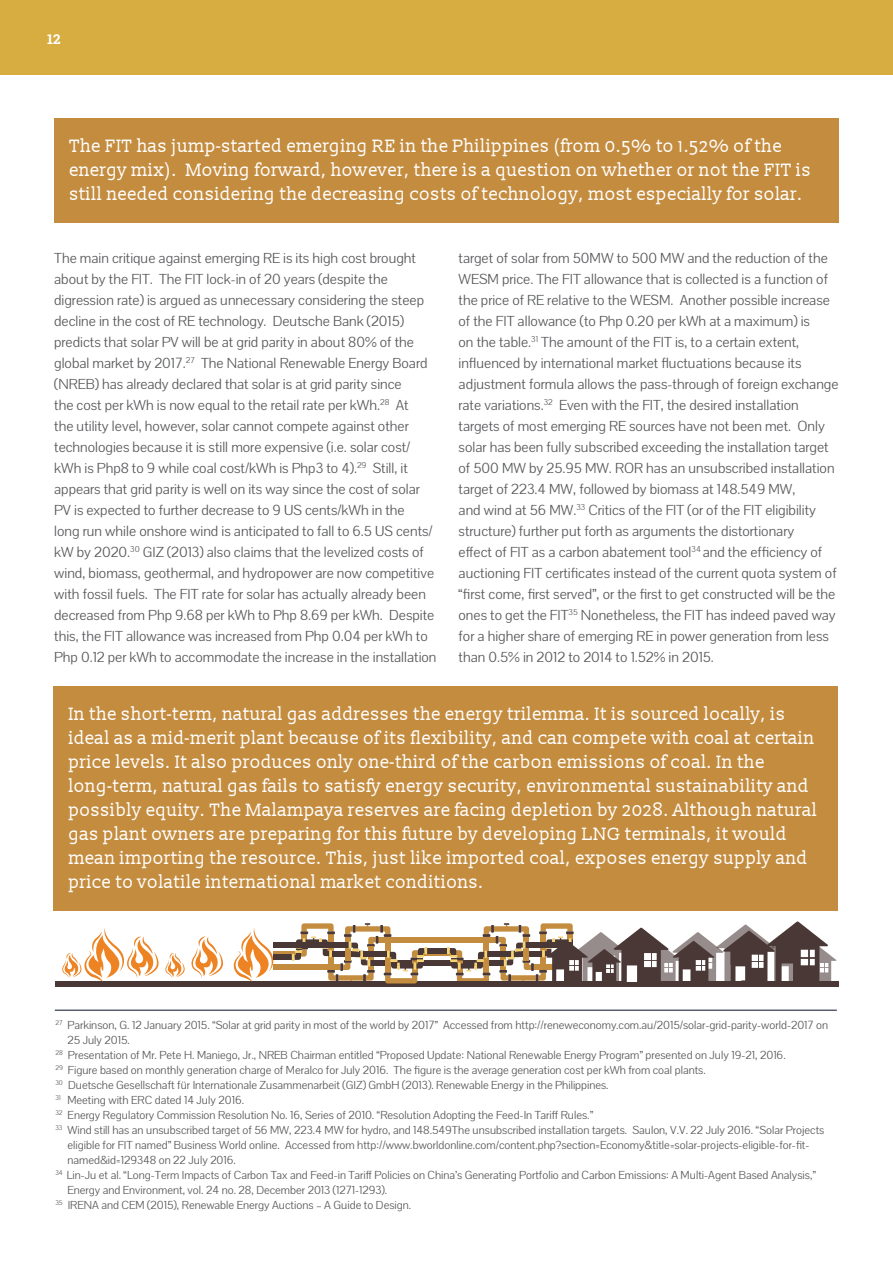
<style>
.page{position:relative;width:893px;height:1263px;background:#fff}
.page>*{position:absolute;margin:0;border:0;box-sizing:border-box;transform-origin:0 0}
.t1{font:18px/24px "Slabo 13 px";color:#fff}
.t2{font:15px/21px "Pavanam";color:#57585a}
.t3{font:700 13.5px "Roboto Slab";color:#fff}
.t4{font:12px/15px "Pavanam";color:#57585a}
</style>
<div class="page">
<div style="left:0;top:0;width:893px;height:75px;background:#d7ad41"></div>
<div style="left:429px;top:937px;width:67px;height:5px;background:#c48c3f"></div>
<div style="left:429px;top:960px;width:75px;height:5px;background:#4a3836"></div>
<div style="left:429px;top:950px;width:23px;height:5px;background:#4a3836"></div>
<div style="left:429px;top:948px;width:18px;height:5px;background:#4a3836"></div>
<hr style="left:55px;top:1009px;width:782px;height:2px;background:#2f3649">
<div style="left:53px;top:686px;width:785px;height:225px;background:#c48c3f"></div>
<svg style="left:273px;top:951px;width:19px;height:6px"></svg>
<div style="left:378px;top:937px;width:67px;height:5px;background:#c48c3f"></div>
<div style="left:55px;top:981px;width:784px;height:6px;background:#4a3836"></div>
<svg style="left:165px;top:953px;width:20px;height:25px"></svg>
<svg style="left:191px;top:936px;width:32px;height:42px"></svg>
<svg style="left:62px;top:928px;width:97px;height:53px"></svg>
<svg style="left:233px;top:928px;width:40px;height:53px"></svg>
<div style="left:370px;top:960px;width:75px;height:5px;background:#4a3836"></div>
<div style="left:274px;top:955px;width:18px;height:5px;background:#4a3836"></div>
<div style="left:422px;top:950px;width:23px;height:5px;background:#4a3836"></div>
<div style="left:274px;top:965px;width:66px;height:5px;background:#c48c3f"></div>
<div style="left:274px;top:942px;width:75px;height:6px;background:#4a3836"></div>
<div style="left:427px;top:948px;width:18px;height:5px;background:#4a3836"></div>
<svg style="left:292px;top:923px;width:135px;height:61px"></svg>
<svg style="left:447px;top:921px;width:390px;height:61px"></svg>
<div style="left:54px;top:118px;width:785px;height:105px;background:#c48c3f"></div>
<p class="t3" style="left:47px;top:30px;width:15px">12</p>
<p class="t1" style="left:69px;top:134px;width:744px">The FIT has jump-started emerging RE in the Philippines (from 0.5% to 1.52% of the energy mix). Moving forward, however, there is a question on whether or not the FIT is still needed considering the decreasing costs of technology, most especially for solar.</p>
<p class="t2" style="left:54px;top:248px;width:384px">The main critique against emerging RE is its high cost brought about by the FIT. The FIT lock-in of 20 years (despite the digression rate) is argued as unnecessary considering the steep decline in the cost of RE technology. Deutsche Bank (2015) predicts that solar PV will be at grid parity in about 80% of the global market by 2017.<sup>27</sup> The National Renewable Energy Board (NREB) has already declared that solar is at grid parity since<br>the cost per kWh is now equal to the retail rate per kWh.<sup>28</sup> At<br>the utility level, however, solar cannot compete against other technologies because it is still more expensive (i.e. solar cost/ kWh is Php8 to 9 while coal cost/kWh is Php3 to 4).<sup>29</sup> Still, it appears that grid parity is well on its way since the cost of solar PV is expected to further decrease to 9 US cents/kWh in the<br>long run while onshore wind is anticipated to fall to 6.5 US cents/ kW by 2020.<sup>30</sup> GIZ (2013) also claims that the levelized costs of wind, biomass, geothermal, and hydropower are now competitive with fossil fuels. The FIT rate for solar has actually already been decreased from Php 9.68 per kWh to Php 8.69 per kWh. Despite this, the FIT allowance was increased from Php 0.04 per kWh to Php 0.12 per kWh to accommodate the increase in the installation</p>
<p class="t2" style="left:459px;top:248px;width:381px">target of solar from 50MW to 500 MW and the reduction of the WESM price. The FIT allowance that is collected is a function of the price of RE relative to the WESM. Another possible increase of the FIT allowance (to Php 0.20 per kWh at a maximum) is<br>on the table.<sup>31</sup> The amount of the FIT is, to a certain extent, influenced by international market fluctuations because its adjustment formula allows the pass-through of foreign exchange rate variations.<sup>32</sup> Even with the FIT, the desired installation targets of most emerging RE sources have not been met. Only solar has been fully subscribed exceeding the installation target of 500 MW by 25.95 MW. ROR has an unsubscribed installation target of 223.4 MW, followed by biomass at 148.549 MW,<br>and wind at 56 MW.<sup>33</sup> Critics of the FIT (or of the FIT eligibility structure) further put forth as arguments the distortionary<br>effect of FIT as a carbon abatement tool<sup>34</sup> and the efficiency of auctioning FIT certificates instead of the current quota system of “first come, first served”, or the first to get constructed will be the ones to get the FIT<sup>35</sup> Nonetheless, the FIT has indeed paved way for a higher share of emerging RE in power generation from less than 0.5% in 2012 to 2014 to 1.52% in 2015.</p>
<p class="t1" style="left:69px;top:701px;width:750px">In the short-term, natural gas addresses the energy trilemma. It is sourced locally, is ideal as a mid-merit plant because of its flexibility, and can compete with coal at certain price levels. It also produces only one-third of the carbon emissions of coal. In the long-term, natural gas fails to satisfy energy security, environmental sustainability and possibly equity. The Malampaya reserves are facing depletion by 2028. Although natural gas plant owners are preparing for this future by developing LNG terminals, it would mean importing the resource. This, just like imported coal, exposes energy supply and price to volatile international market conditions.</p>
<p class="t4" style="left:55px;top:1018px;width:774px"><sup>27</sup> Parkinson, G. 12 January 2015. “Solar at grid parity in most of the world by 2017” Accessed from http://reneweconomy.com.au/2015/solar-grid-parity-world-2017 on</p>
<p class="t4" style="left:67px;top:1033px;width:64px">25 July 2015.</p>
<p class="t4" style="left:55px;top:1048px;width:732px"><sup>28</sup> Presentation of Mr. Pete H. Maniego, Jr., NREB Chairman entitled “Proposed Update: National Renewable Energy Program” presented on July 19-21, 2016.</p>
<p class="t4" style="left:55px;top:1063px;width:652px"><sup>29</sup> Figure based on monthly generation charge of Meralco for July 2016. The figure is the average generation cost per kWh from coal plants.</p>
<p class="t4" style="left:55px;top:1078px;width:555px"><sup>30</sup> Duetsche Gesellschaft für Internationale Zusammenarbeit (GIZ) GmbH (2013). Renewable Energy in the Philippines.</p>
<p class="t4" style="left:55px;top:1093px;width:190px"><sup>31</sup> Meeting with ERC dated 14 July 2016.</p>
<p class="t4" style="left:55px;top:1108px;width:539px"><sup>32</sup> Energy Regulatory Commission Resolution No. 16, Series of 2010. “Resolution Adopting the Feed-In Tariff Rules.”</p>
<p class="t4" style="left:67px;top:1123px;width:759px;text-indent:-12px"><sup>33</sup> Wind still has an unsubscribed target of 56 MW, 223.4 MW for hydro, and 148.549The unsubscribed installation targets. Saulon, V.V. 22 July 2016. “Solar Projects eligible for FIT named” Business World online. Accessed from http://www.bworldonline.com/content.php?section=Economy&amp;title=solar-projects-eligible-for-fit&shy;named&amp;id=129348 on 22 July 2016.</p>
<p class="t4" style="left:67px;top:1168px;width:750px;text-indent:-12px"><sup>34</sup> Lin-Ju et al. “Long-Term Impacts of Carbon Tax and Feed-in Tariff Policies on China’s Generating Portfolio and Carbon Emissions: A Multi-Agent Based Analysis,”<br>Energy and Environment, vol. 24 no. 28, December 2013 (1271-1293).</p>
<p class="t4" style="left:55px;top:1198px;width:357px"><sup>35</sup> IRENA and CEM (2015), Renewable Energy Auctions – A Guide to Design.</p>
</div>
